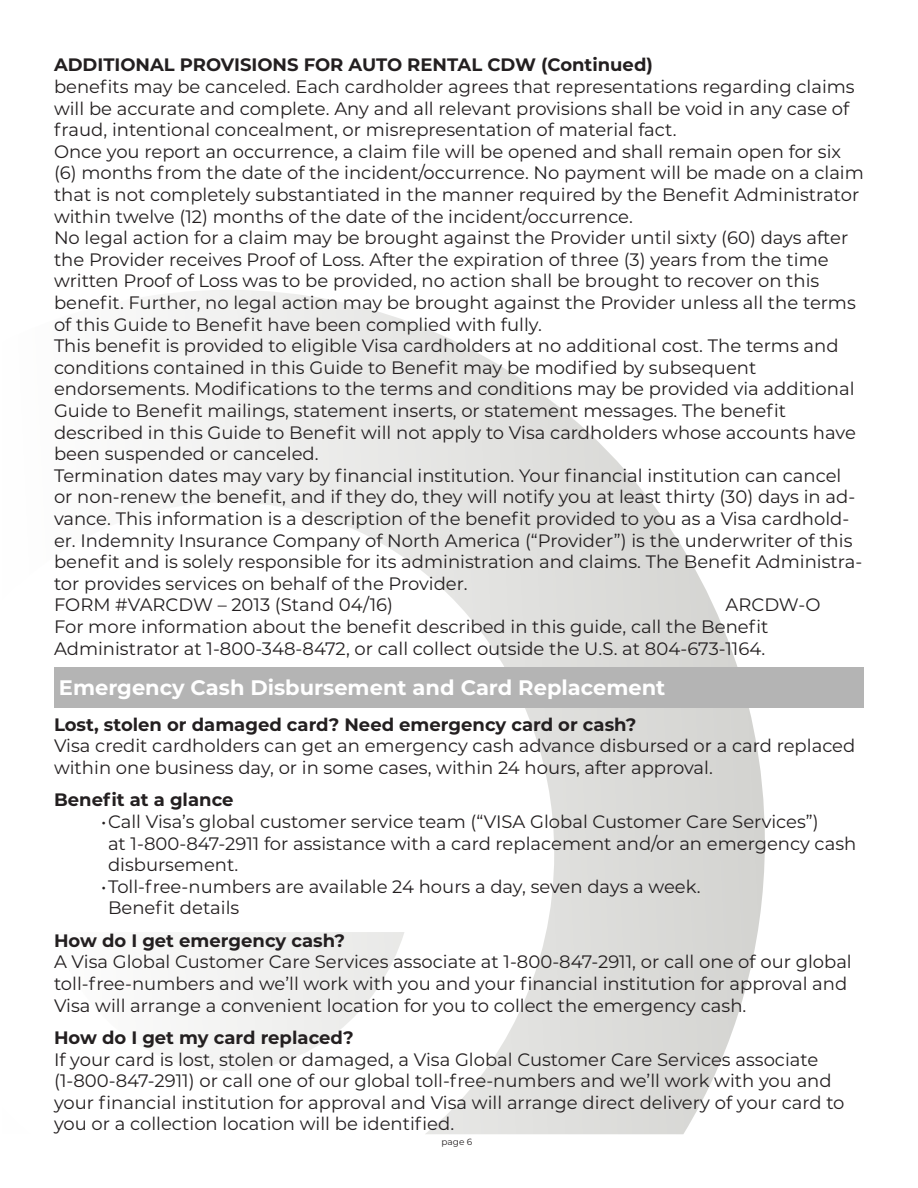
<style>
.page{position:relative;width:918px;height:1188px;background:#fff}
.page>*{position:absolute;margin:0;border:0;box-sizing:border-box;transform-origin:0 0}
.t1{font:700 21px "Montserrat";color:#fff}
.t2{font:18px/21.6px "Montserrat";color:#231f20}
.t3{font:700 18px "Montserrat";color:#231f20}
.t4{font:9px "Montserrat";color:#231f20}
</style>
<div class="page">
<svg style="left:158px;top:290px;width:607px;height:844px"></svg>
<svg style="left:158px;top:932px;width:247px;height:139px;fill:#f3f3f2"></svg>
<div style="left:54px;top:667px;width:810px;height:41px;background:#b4b4b4"></div>
<p class="t3" style="left:54px;top:52px;width:600px">ADDITIONAL PROVISIONS FOR AUTO RENTAL CDW (Continued)</p>
<p class="t2" style="left:54px;top:75px;width:802px">benefits may be canceled. Each cardholder agrees that representations regarding claims will be accurate and complete. Any and all relevant provisions shall be void in any case of fraud, intentional concealment, or misrepresentation of material fact.</p>
<p class="t2" style="left:54px;top:140px;width:811px">Once you report an occurrence, a claim file will be opened and shall remain open for six (6) months from the date of the incident/occurrence. No payment will be made on a claim that is not completely substantiated in the manner required by the Benefit Administrator within twelve (12) months of the date of the incident/occurrence.</p>
<p class="t2" style="left:54px;top:226px;width:803px">No legal action for a claim may be brought against the Provider until sixty (60) days after the Provider receives Proof of Loss. After the expiration of three (3) years from the time written Proof of Loss was to be provided, no action shall be brought to recover on this benefit. Further, no legal action may be brought against the Provider unless all the terms of this Guide to Benefit have been complied with fully.</p>
<p class="t2" style="left:54px;top:334px;width:786px">This benefit is provided to eligible Visa cardholders at no additional cost. The terms and conditions contained in this Guide to Benefit may be modified by subsequent</p>
<p class="t2" style="left:54px;top:378px;width:802px">endorsements. Modifications to the terms and conditions may be provided via additional<br>Guide to Benefit mailings, statement inserts, or statement messages. The benefit</p>
<p class="t2" style="left:54px;top:421px;width:803px">described in this Guide to Benefit will not apply to Visa cardholders whose accounts have been suspended or canceled.</p>
<p class="t2" style="left:54px;top:464px;width:810px">Termination dates may vary by financial institution. Your financial institution can cancel or non-renew the benefit, and if they do, they will notify you at least thirty (30) days in ad&shy;vance. This information is a description of the benefit provided to you as a Visa cardhold&shy;er. Indemnity Insurance Company of North America (“Provider”) is the underwriter of this benefit and is solely responsible for its administration and claims. The Benefit Administra&shy;tor provides services on behalf of the Provider.</p>
<p class="t2" style="left:54px;top:594px;width:341px">FORM #VARCDW – 2013 (Stand 04/16)</p>
<p class="t2" style="left:726px;top:594px;width:97px">ARCDW-O</p>
<p class="t2" style="left:54px;top:615px;width:716px">For more information about the benefit described in this guide, call the Benefit</p>
<p class="t2" style="left:54px;top:637px;width:713px">Administrator at 1-800-348-8472, or call collect outside the U.S. at 804-673-1164.</p>
<p class="t1" style="left:59px;top:673px;width:608px">Emergency Cash Disbursement and Card Replacement</p>
<p class="t3" style="left:54px;top:711px;width:584px">Lost, stolen or damaged card? Need emergency card or cash?</p>
<p class="t2" style="left:54px;top:735px;width:803px">Visa credit cardholders can get an emergency cash advance disbursed or a card replaced within one business day, or in some cases, within 24 hours, after approval.</p>
<p class="t3" style="left:54px;top:787px;width:181px">Benefit at a glance</p>
<p class="t2" style="left:108px;top:810px;width:750px;text-indent:-7px">•Call Visa’s global customer service team (“VISA Global Customer Care Services”)<br>at 1-800-847-2911 for assistance with a card replacement and/or an emergency cash disbursement.</p>
<p class="t2" style="left:101px;top:875px;width:601px">•Toll-free-numbers are available 24 hours a day, seven days a week.</p>
<p class="t2" style="left:108px;top:897px;width:133px">Benefit details</p>
<p class="t3" style="left:54px;top:927px;width:292px">How do I get emergency cash?</p>
<p class="t2" style="left:54px;top:951px;width:799px">A Visa Global Customer Care Services associate at 1-800-847-2911, or call one of our global toll-free-numbers and we’ll work with you and your financial institution for approval and<br>Visa will arrange a convenient location for you to collect the emergency cash.</p>
<p class="t3" style="left:54px;top:1025px;width:301px">How do I get my card replaced?</p>
<p class="t2" style="left:54px;top:1048px;width:766px">If your card is lost, stolen or damaged, a Visa Global Customer Care Services associate</p>
<p class="t2" style="left:54px;top:1069px;width:792px">(1-800-847-2911) or call one of our global toll-free-numbers and we’ll work with you and your financial institution for approval and Visa will arrange direct delivery of your card to you or a collection location will be identified.</p>
<p class="t4" style="left:441px;top:1135px;width:32px">page 6</p>
</div>
